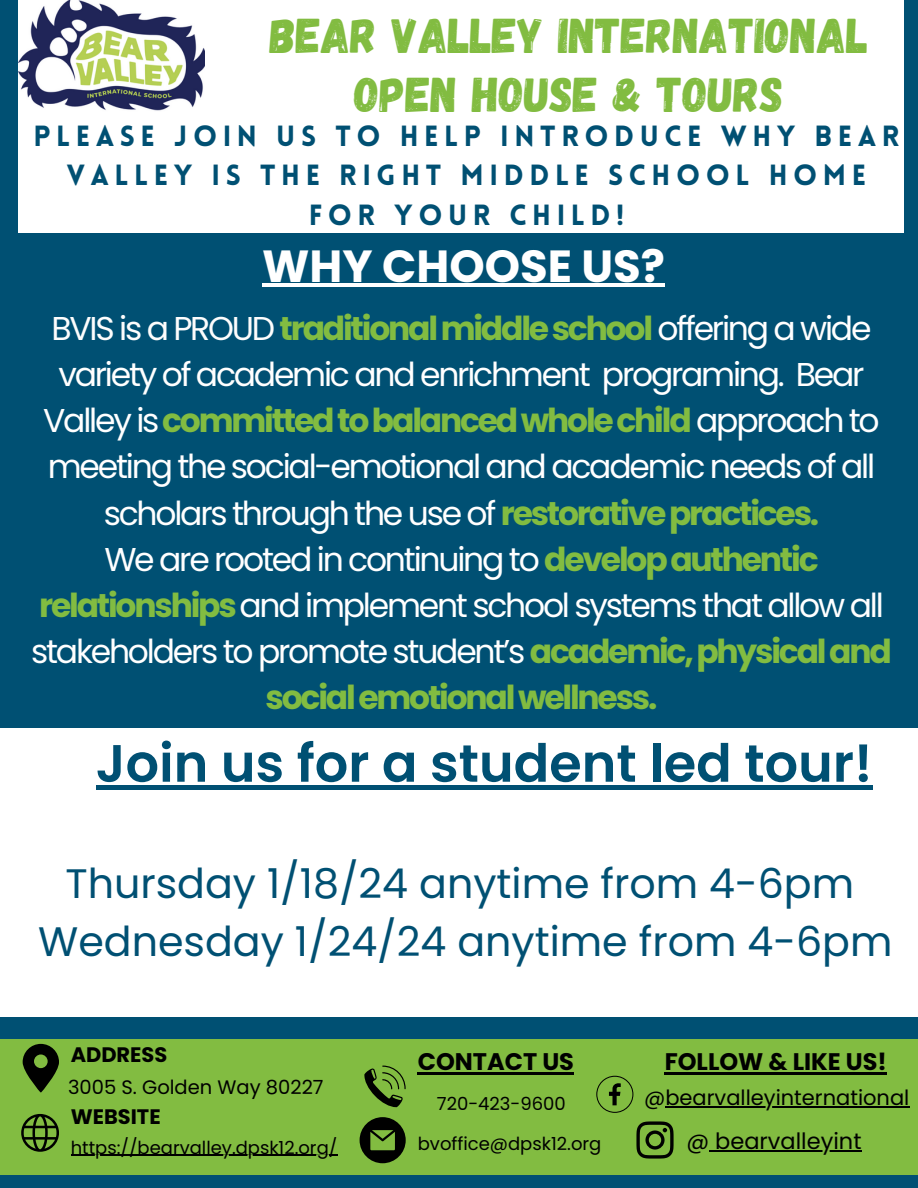
<style>
.page{position:relative;width:918px;height:1188px;background:#005073}
.page>*{position:absolute;margin:0;border:0;box-sizing:border-box;transform-origin:0 0}
.t1{font:600 52.5px "Poppins";color:#005073}
.t2{font:48.75px "Gagalin";color:#82bc41}
.t3{font:700 45px "Poppins";color:#fff}
.t4{font:41.1px "Poppins";color:#005073}
.t5{font:33px/46.2px "Poppins";letter-spacing:-.065em;color:#fff;text-align:center}
.t6{font:900 28.5px/39.3px "Lovelo";letter-spacing:.195em;color:#005073;text-align:center}
.t7{font:700 24px "Poppins";color:#000}
.t8{font:22.5px "Poppins";color:#000}
.t9{font:21px "Poppins";color:#000}
.t10{font:700 21px "Poppins";color:#000}
.t11{font:19.5px "Poppins";color:#000}
.t12{font:18px "Poppins";color:#000}
.s1{color:#fdfdfd}
.s2{font-weight:700;color:#82bc41}
</style>
<div class="page">
<div style="left:19px;top:0;width:885px;height:233px;background:#fff"></div>
<div style="left:0;top:728px;width:918px;height:288px;background:#fff"></div>
<div style="left:0;top:1039px;width:918px;height:136px;background:#82bc41"></div>
<svg style="left:21px;top:1114px;width:38px;height:38px"></svg>
<svg style="left:364px;top:1066px;width:42px;height:41px"></svg>
<svg style="left:23px;top:1044px;width:36px;height:48px"></svg>
<svg style="left:360px;top:1117px;width:46px;height:46px"></svg>
<svg style="left:596px;top:1076px;width:37px;height:37px"></svg>
<svg style="left:636px;top:1121px;width:38px;height:38px"></svg>
<img style="left:19px;top:0;width:185px;height:111px">
<hr style="left:262px;top:284px;width:403px;height:3px;background:#fff">
<hr style="left:71px;top:1155px;width:266px;height:1px;background:#000">
<hr style="left:418px;top:1073px;width:156px;height:2px;background:#000">
<hr style="left:665px;top:1073px;width:222px;height:2px;background:#000">
<hr style="left:665px;top:1107px;width:244px;height:1px;background:#000">
<hr style="left:709px;top:1151px;width:153px;height:1px;background:#000">
<div style="left:96px;top:785px;width:777px;height:5px;background:#005073"></div>
<p class="t2" style="left:270px;top:4px;width:600px">BEAR VALLEY INTERNATIONAL</p>
<p class="t2" style="left:355px;top:63px;width:431px">OPEN HOUSE &amp; TOURS</p>
<p class="t6" style="left:33px;top:119px;width:868px">PLEASE JOIN US TO HELP INTRODUCE WHY BEAR<br>VALLEY IS THE RIGHT MIDDLE SCHOOL HOME<br>FOR YOUR CHILD!</p>
<p class="t3" style="left:262px;top:234px;width:404px">WHY CHOOSE US?</p>
<p class="t5" style="left:43px;top:305px;width:838px"><span class="s1">BVIS is a PROUD</span> <span class="s2">traditionalmiddleschool</span> offering a wide variety of academic and enrichment programing. Bear Valley is<span class="s2">committedtobalancedwholechild</span> approach to meeting the social-emotional and academic needs of all scholars through the use of <span class="s2">restorativepractices.</span></p>
<p class="t5" style="left:31px;top:536px;width:862px">We are rooted in continuing to <span class="s2">developauthentic relationships</span>and implement school systems that allow all stakeholders to promote student’s <span class="s2">academic,physicaland socialemotionalwellness.</span></p>
<p class="t1" style="left:96px;top:727px;width:778px">Join us for a student led tour!</p>
<p class="t4" style="left:65px;top:855px;width:790px">Thursday 1/18/24 anytime from 4-6pm</p>
<p class="t4" style="left:38px;top:913px;width:856px">Wednesday 1/24/24 anytime from 4-6pm</p>
<p class="t10" style="left:71px;top:1040px;width:98px">ADDRESS</p>
<p class="t11" style="left:68px;top:1074px;width:257px">3005 S. Golden Way 80227</p>
<p class="t10" style="left:71px;top:1102px;width:91px">WEBSITE</p>
<p class="t12" style="left:71px;top:1135px;width:268px">https://bearvalley.dpsk12.org/</p>
<p class="t7" style="left:418px;top:1045px;width:158px">CONTACT US</p>
<p class="t12" style="left:437px;top:1091px;width:130px">720-423-9600</p>
<p class="t12" style="left:418px;top:1131px;width:185px">bvoffice@dpsk12.org</p>
<p class="t7" style="left:665px;top:1045px;width:224px">FOLLOW &amp; LIKE US!</p>
<p class="t9" style="left:644px;top:1083px;width:267px">@bearvalleyinternational</p>
<p class="t8" style="left:686px;top:1126px;width:177px">@ bearvalleyint</p>
</div>
